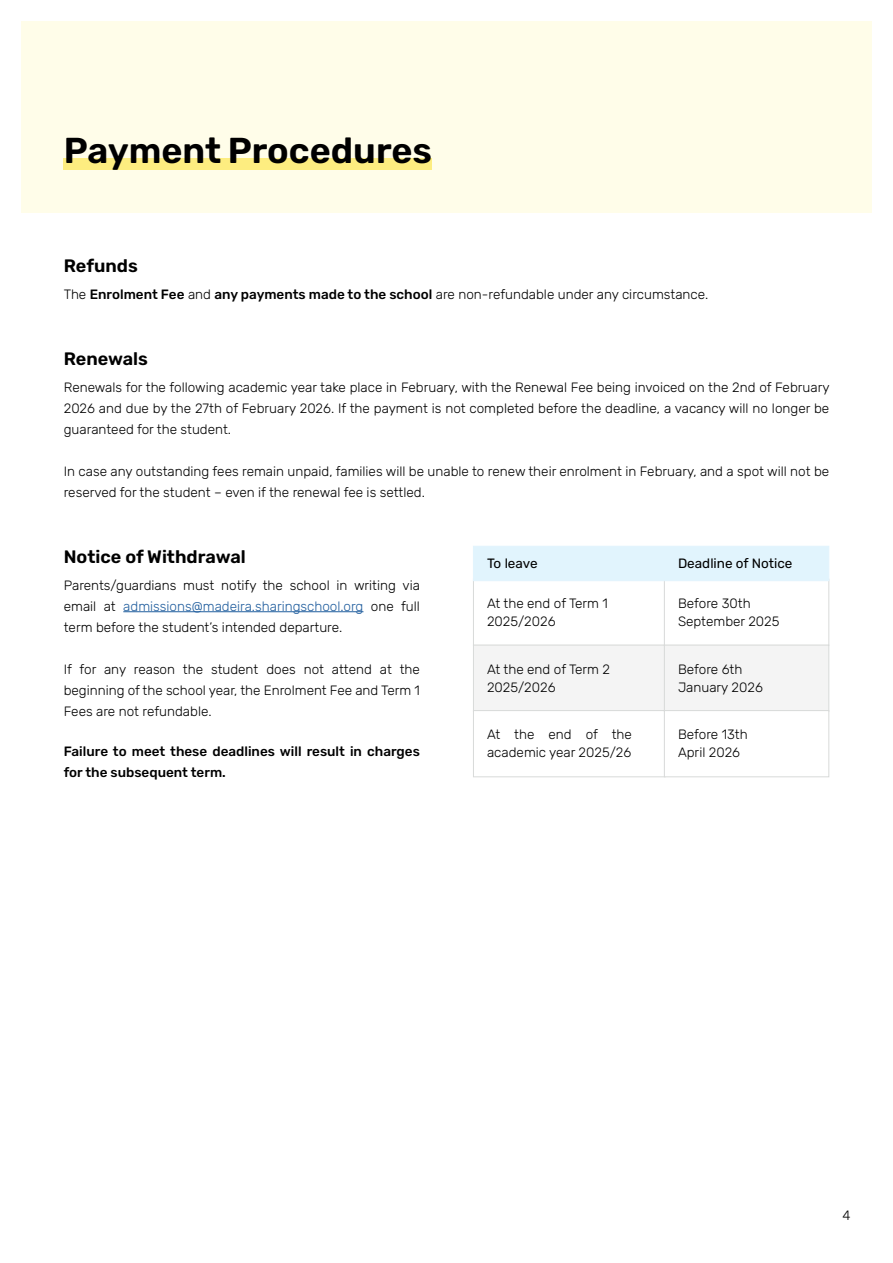
<style>
.page{position:relative;width:893px;height:1263px;background:#fff}
.page>*{position:absolute;margin:0;border:0;box-sizing:border-box;transform-origin:0 0}
.t1{font:600 36px "Rubik";color:#000}
.t2{font:600 18px "Rubik";color:#000}
.t3{font:300 13.5px/21px "Rubik";color:#000}
.t4{font:500 13.5px/21px "Rubik";color:#000}
.t5{font:13.5px "Rubik";color:#000}
.s1{font-weight:500}
.s2{color:#215e9e}
</style>
<div class="page">
<div style="left:21px;top:21px;width:851px;height:192px;background:#fffde9"></div>
<div style="left:64px;top:159px;width:368px;height:11px;background:#fded80"></div>
<hr style="left:123px;top:611px;width:240px;height:1px;background:#215e9e">
<div style="left:473px;top:579px;width:192px;height:67px;background:#fff;border:1px solid #d8dad9"></div>
<div style="left:473px;top:645px;width:192px;height:67px;background:#f4f4f4;border:1px solid #d8dad9"></div>
<div style="left:473px;top:710px;width:192px;height:67px;background:#fff;border:1px solid #d8dad9"></div>
<div style="left:664px;top:579px;width:165px;height:67px;background:#fff;border:1px solid #d8dad9"></div>
<div style="left:664px;top:645px;width:165px;height:67px;background:#f4f4f4;border:1px solid #d8dad9"></div>
<div style="left:664px;top:710px;width:165px;height:67px;background:#fff;border:1px solid #d8dad9"></div>
<div style="left:473px;top:546px;width:356px;height:35px;background:#e1f4fd"></div>
<h1 class="t1" style="left:64px;top:130px;width:370px">Payment Procedures</h1>
<h2 class="t2" style="left:64px;top:255px;width:76px">Refunds</h2>
<p class="t3" style="left:64px;top:284px;width:646px">The <span class="s1">Enrolment Fee</span> and <span class="s1">any payments made to the school</span> are non-refundable under any circumstance.</p>
<h2 class="t2" style="left:64px;top:348px;width:86px">Renewals</h2>
<p class="t3" style="left:64px;top:377px;width:767px;text-align:justify">Renewals for the following academic year take place in February, with the Renewal Fee being invoiced on the 2nd of February 2026 and due by the 27th of February 2026. If the payment is not completed before the deadline, a vacancy will no longer be guaranteed for the student.</p>
<p class="t3" style="left:64px;top:461px;width:767px">In case any outstanding fees remain unpaid, families will be unable to renew their enrolment in February, and a spot will not be reserved for the student – even if the renewal fee is settled.</p>
<h2 class="t2" style="left:64px;top:546px;width:183px">Notice of Withdrawal</h2>
<p class="t3" style="left:64px;top:575px;width:358px;text-align:justify">Parents/guardians must notify the school in writing via email at <span class="s2">admissions@madeira.sharingschool.org</span> one full term before the student’s intended departure.</p>
<p class="t3" style="left:64px;top:659px;width:358px;text-align:justify">If for any reason the student does not attend at the beginning of the school year, the Enrolment Fee and Term 1<br>Fees are not refundable.</p>
<p class="t4" style="left:64px;top:741px;width:358px">Failure to meet these deadlines will result in charges for the subsequent term.</p>
<p class="t5" style="left:487px;top:556px;width:52px">To leave</p>
<p class="t5" style="left:678px;top:556px;width:116px">Deadline of Notice</p>
<p class="t3" style="left:487px;top:595px;width:122px;line-height:18px">At the end of Term 1<br>2025/2026</p>
<p class="t3" style="left:487px;top:660px;width:125px;line-height:18px">At the end of Term 2<br>2025/2026</p>
<p class="t3" style="left:487px;top:726px;width:146px;line-height:18px">At the end of the academic year 2025/26</p>
<p class="t3" style="left:678px;top:594px;width:103px;line-height:18px">Before 30th<br>September 2025</p>
<p class="t3" style="left:678px;top:660px;width:86px;line-height:18px">Before 6th<br>January 2026</p>
<p class="t3" style="left:678px;top:726px;width:71px;line-height:18px">Before 13th<br>April 2026</p>
<p class="t3" style="left:842px;top:1205px;width:10px">4</p>
</div>
